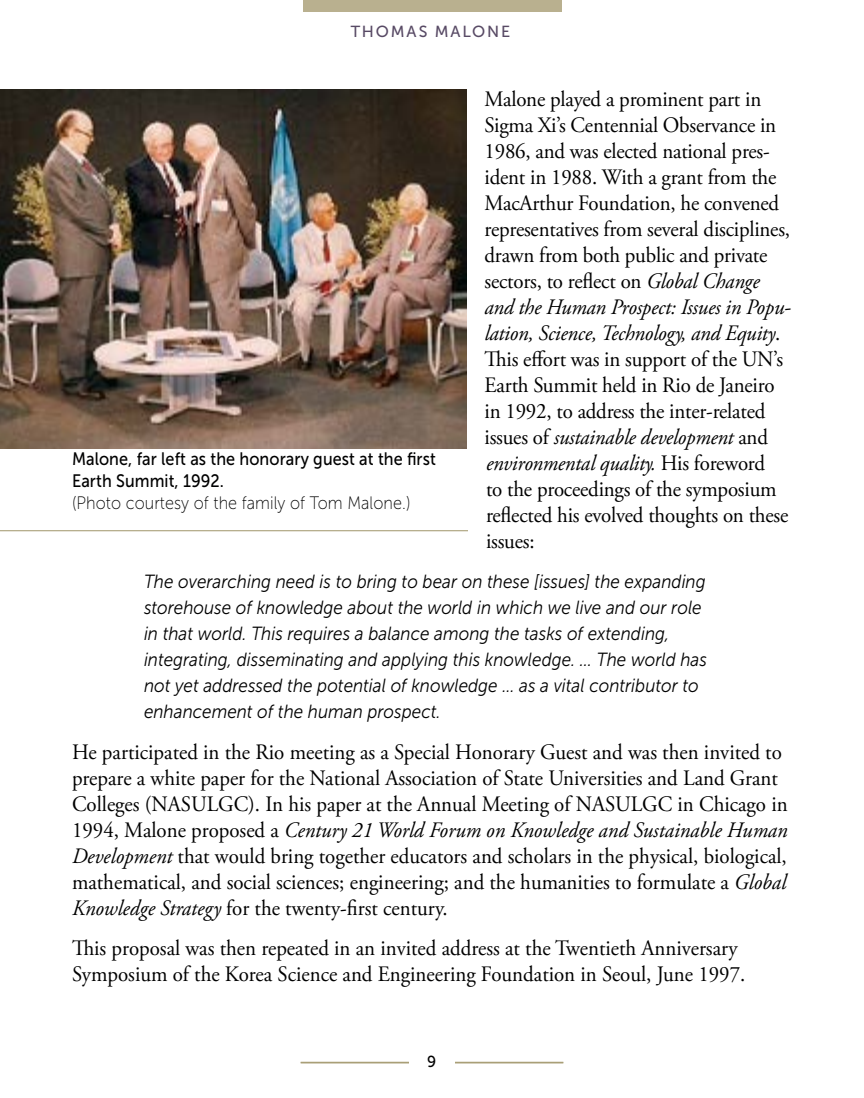
<style>
.page{position:relative;width:864px;height:1098px;background:#fff}
.page>*{position:absolute;margin:0;border:0;box-sizing:border-box;transform-origin:0 0}
.t1{font:22px/26px "Adobe Garamond Pro";color:#000001;scale:.95 1}
.t2{font:italic 19px/26px "Museo Sans 300";color:#000001;scale:.9 1}
.t3{font:18px/22px "Museo Sans 500";letter-spacing:.005em;color:#000001;scale:.9 1}
.t4{font:18px "Museo Sans 100";letter-spacing:.005em;color:#000001;scale:.9 1}
.t5{font:16px "Museo Sans 500";letter-spacing:.115em;color:#584a65}
.t6{font:16px "Museo Sans 500";color:#000001;scale:.95 1}
.s1{font-style:italic}
</style>
<div class="page">
<hr style="left:301px;top:1062px;width:262px;height:1px;background:#a09569">
<hr style="left:301px;top:1063px;width:262px;height:1px;background:#a09569">
<div style="left:409px;top:1055px;width:45px;height:27px;background:#fff"></div>
<div style="left:303px;top:0;width:258px;height:12px;background:#b9b08f"></div>
<hr style="left:0;top:530px;width:468px;height:1px;background:#a09569">
<img style="left:0;top:90px;width:467px;height:358px">
<p class="t5" style="left:351px;top:23px;width:161px">THOMAS MALONE</p>
<p class="t1" style="left:485px;top:87px;width:324px">Malone played a prominent part in Sigma Xi’s Centennial Observance in 1986, and was elected national pres&shy;ident in 1988. With a grant from the MacArthur Foundation, he convened representatives from several disciplines, drawn from both public and private sectors, to reflect on <span class="s1">Global Change and the Human Prospect: Issues in Popu&shy;lation, Science, Technology, and Equity</span>.<br>This effort was in support of the UN’s Earth Summit held in Rio de Janeiro in 1992, to address the inter-related issues of <span class="s1">sustainable development</span> and <span class="s1">environmental quality.</span> His foreword<br>to the proceedings of the symposium reflected his evolved thoughts on these issues:</p>
<p class="t2" style="left:144px;top:569px;width:627px">The overarching need is to bring to bear on these [issues] the expanding storehouse of knowledge about the world in which we live and our role in that world. This requires a balance among the tasks of extending, integrating, disseminating and applying this knowledge. … The world has not yet addressed the potential of knowledge … as a vital contributor to enhancement of the human prospect.</p>
<p class="t1" style="left:72px;top:740px;width:755px">He participated in the Rio meeting as a Special Honorary Guest and was then invited to prepare a white paper for the National Association of State Universities and Land Grant Colleges (NASULGC). In his paper at the Annual Meeting of NASULGC in Chicago in 1994, Malone proposed a <span class="s1">Century 21 World Forum on Knowledge and Sustainable Human Development</span> that would bring together educators and scholars in the physical, biological, mathematical, and social sciences; engineering; and the humanities to formulate a <span class="s1">Global Knowledge Strategy</span> for the twenty-first century.</p>
<p class="t1" style="left:72px;top:936px;width:710px">This proposal was then repeated in an invited address at the Twentieth Anniversary<br>Symposium of the Korea Science and Engineering Foundation in Seoul, June 1997.</p>
<p class="t3" style="left:72px;top:448px;width:406px">Malone, far left as the honorary guest at the first<br>Earth Summit, 1992.</p>
<p class="t4" style="left:72px;top:493px;width:378px">(Photo courtesy of the family of Tom Malone.)</p>
<p class="t6" style="left:427px;top:1052px;width:11px">9</p>
</div>
